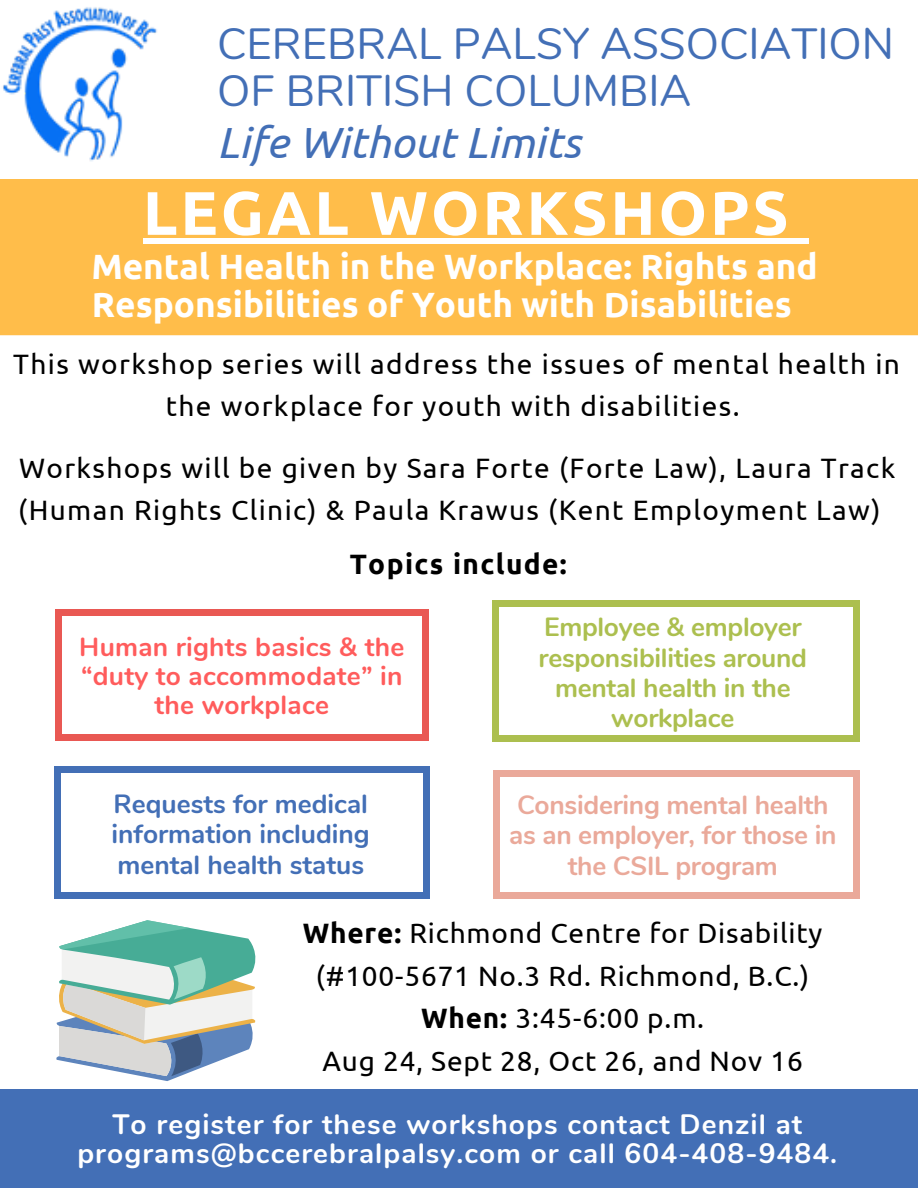
<style>
.page{position:relative;width:918px;height:1188px;background:#fff}
.page>*{position:absolute;margin:0;border:0;box-sizing:border-box;transform-origin:0 0}
.t1{font:700 61.35px "Ubuntu";letter-spacing:.05em;color:#fff}
.t2{font:43.65px/47.2px "Nunito";color:#436fb6}
.t3{font:italic 43.65px "Ubuntu";color:#436fb6}
.t4{font:700 35.1px/38.2px "Ubuntu";color:#fff}
.t5{font:28.05px/41.7px "Ubuntu";letter-spacing:.05em;color:#000;text-align:center}
.t6{font:28.05px/42.8px "Ubuntu";letter-spacing:.03em;color:#000;text-align:center}
.t7{font:700 28.05px/29.2px "Nunito";letter-spacing:.04em;color:#fff;text-align:center}
.t8{font:700 28.05px "Ubuntu";letter-spacing:.05em;color:#000}
.t9{font:700 26.25px/30.3px "Nunito";letter-spacing:-.01em;color:#acbf4f;text-align:center}
.t10{font:700 26.25px/30.3px "Nunito";letter-spacing:-.01em;color:#eaa99a;text-align:center}
.t11{font:700 26.25px/30.3px "Nunito";color:#436fb6;text-align:justify}
.t12{font:700 26.25px/29.2px "Nunito";letter-spacing:.01em;color:#ff5c5c;text-align:center}
.s1{font-weight:700}
</style>
<div class="page">
<img style="left:3px;top:7px;width:154px;height:155px">
<div style="left:0;top:179px;width:918px;height:156px;background:#ffbd4a"></div>
<div style="left:143px;top:238px;width:38px;height:6px;background:#fff"></div>
<div style="left:181px;top:238px;width:40px;height:6px;background:#fff"></div>
<div style="left:221px;top:238px;width:46px;height:6px;background:#fff"></div>
<div style="left:267px;top:238px;width:47px;height:6px;background:#fff"></div>
<div style="left:314px;top:238px;width:38px;height:6px;background:#fff"></div>
<div style="left:352px;top:238px;width:18px;height:6px;background:#fff"></div>
<div style="left:370px;top:238px;width:61px;height:6px;background:#fff"></div>
<div style="left:431px;top:238px;width:52px;height:6px;background:#fff"></div>
<div style="left:483px;top:238px;width:44px;height:6px;background:#fff"></div>
<div style="left:527px;top:238px;width:45px;height:6px;background:#fff"></div>
<div style="left:572px;top:238px;width:38px;height:6px;background:#fff"></div>
<div style="left:610px;top:238px;width:49px;height:6px;background:#fff"></div>
<div style="left:659px;top:238px;width:51px;height:6px;background:#fff"></div>
<div style="left:710px;top:238px;width:43px;height:6px;background:#fff"></div>
<div style="left:753px;top:238px;width:39px;height:6px;background:#fff"></div>
<div style="left:792px;top:238px;width:17px;height:6px;background:#fff"></div>
<svg style="left:422px;top:735px;width:6px;height:6px"></svg>
<div style="left:55px;top:615px;width:7px;height:120px;background:#e95853"></div>
<div style="left:55px;top:735px;width:7px;height:6px;background:#e95853"></div>
<div style="left:422px;top:615px;width:6px;height:120px;background:#e95853"></div>
<div style="left:62px;top:735px;width:360px;height:6px;background:#e95853"></div>
<div style="left:422px;top:609px;width:6px;height:7px;background:#e95853"></div>
<div style="left:55px;top:609px;width:7px;height:7px;background:#e95853"></div>
<div style="left:62px;top:609px;width:360px;height:7px;background:#e95853"></div>
<svg style="left:854px;top:736px;width:6px;height:6px"></svg>
<div style="left:492px;top:606px;width:7px;height:130px;background:#acbf4f"></div>
<div style="left:492px;top:736px;width:7px;height:6px;background:#acbf4f"></div>
<div style="left:854px;top:606px;width:6px;height:130px;background:#acbf4f"></div>
<div style="left:498px;top:736px;width:356px;height:6px;background:#acbf4f"></div>
<div style="left:854px;top:600px;width:6px;height:7px;background:#acbf4f"></div>
<div style="left:492px;top:600px;width:7px;height:7px;background:#acbf4f"></div>
<div style="left:498px;top:600px;width:356px;height:7px;background:#acbf4f"></div>
<div style="left:854px;top:892px;width:6px;height:7px;background:#eaa99a"></div>
<div style="left:493px;top:776px;width:7px;height:116px;background:#eaa99a"></div>
<div style="left:493px;top:892px;width:7px;height:7px;background:#eaa99a"></div>
<div style="left:854px;top:776px;width:6px;height:116px;background:#eaa99a"></div>
<div style="left:499px;top:892px;width:355px;height:7px;background:#eaa99a"></div>
<svg style="left:854px;top:770px;width:6px;height:6px"></svg>
<div style="left:493px;top:770px;width:7px;height:6px;background:#eaa99a"></div>
<div style="left:499px;top:770px;width:355px;height:6px;background:#eaa99a"></div>
<div style="left:423px;top:892px;width:6px;height:7px;background:#436fb6"></div>
<div style="left:54px;top:773px;width:7px;height:119px;background:#436fb6"></div>
<div style="left:54px;top:892px;width:7px;height:7px;background:#436fb6"></div>
<div style="left:423px;top:773px;width:6px;height:119px;background:#436fb6"></div>
<div style="left:61px;top:892px;width:362px;height:7px;background:#436fb6"></div>
<div style="left:423px;top:766px;width:6px;height:7px;background:#436fb6"></div>
<div style="left:54px;top:766px;width:7px;height:7px;background:#436fb6"></div>
<div style="left:61px;top:766px;width:362px;height:7px;background:#436fb6"></div>
<div style="left:0;top:1089px;width:918px;height:99px;background:#436fb6"></div>
<svg style="left:56px;top:920px;width:199px;height:161px"></svg>
<h2 class="t2" style="left:217px;top:21px;width:679px">CEREBRAL PALSY ASSOCIATION<br>OF BRITISH COLUMBIA</h2>
<h2 class="t3" style="left:217px;top:117px;width:365px">Life Without Limits</h2>
<h1 class="t1" style="left:143px;top:178px;width:647px">LEGAL WORKSHOPS</h1>
<p class="t4" style="left:91px;top:246px;width:728px">Mental Health in the Workplace: Rights and<br>Responsibilities of Youth with Disabilities</p>
<p class="t5" style="left:13px;top:343px;width:888px">This workshop series will address the issues of mental health in the workplace for youth with disabilities.</p>
<p class="t5" style="left:18px;top:447px;width:879px;text-align:left">Workshops will be given by Sara Forte (Forte Law), Laura Track (Human Rights Clinic) &amp; Paula Krawus (Kent Employment Law)</p>
<p class="t8" style="left:350px;top:547px;width:219px">Topics include:</p>
<p class="t12" style="left:79px;top:633px;width:326px">Human rights basics &amp; the “duty to accommodate” in the workplace</p>
<p class="t11" style="left:112px;top:789px;width:260px">Requests for medical information including mental health status</p>
<p class="t9" style="left:539px;top:612px;width:270px">Employee &amp; employer responsibilities around mental health in the workplace</p>
<p class="t10" style="left:509px;top:790px;width:329px">Considering mental health as an employer, for those in the CSIL program</p>
<p class="t6" style="left:303px;top:911px;width:521px"><span class="s1">Where:</span> Richmond Centre for Disability (#100-5671 No.3 Rd. Richmond, B.C.)<br><span class="s1">When:</span> 3:45-6:00 p.m.<br>Aug 24, Sept 28, Oct 26, and Nov 16</p>
<p class="t7" style="left:77px;top:1110px;width:761px">To register for these workshops contact Denzil at programs@bccerebralpalsy.com or call 604-408-9484.</p>
</div>
